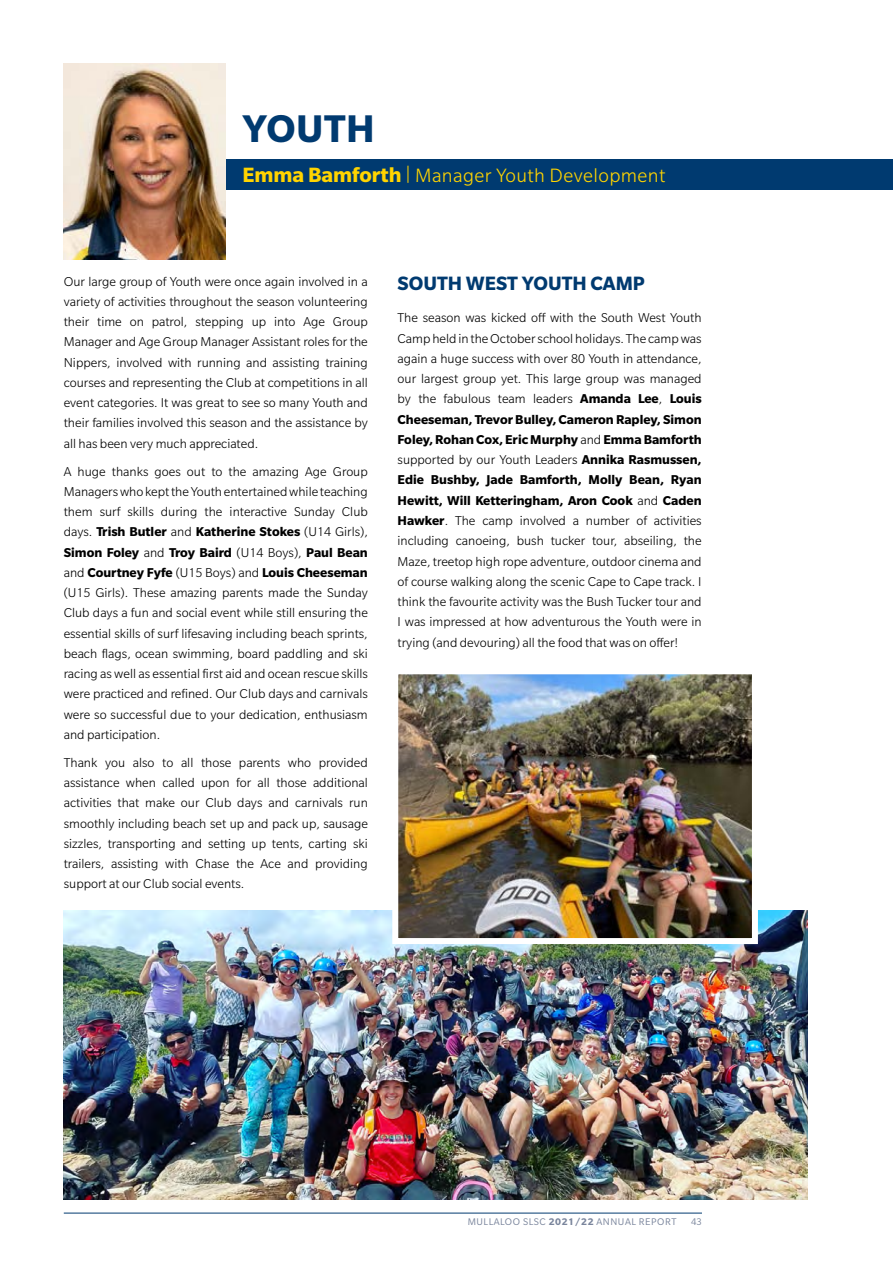
<style>
.page{position:relative;width:893px;height:1263px;background:#fff}
.page>*{position:absolute;margin:0;border:0;box-sizing:border-box;transform-origin:0 0}
.t1{font:700 42px "Slate Std";letter-spacing:.01em;color:#003a70}
.t2{font:300 21px "Slate Std";letter-spacing:.02em;color:#ffd400}
.t3{font:700 21px "Slate Std";color:#003a70}
.t4{font:300 13.95px/20.2px "Slate Std";color:#000;text-align:justify}
.t5{font:10.5px "Slate Std";letter-spacing:.05em;color:#7a859c}
.s1{font-weight:700;font-size:22.5px}
.s2{font-weight:700}
</style>
<div class="page">
<hr style="left:64px;top:1213px;width:638px;height:1px;background:#003a70">
<div style="left:191px;top:159px;width:702px;height:31px;background:#003a70"></div>
<img style="left:64px;top:64px;width:161px;height:195px">
<img style="left:64px;top:910px;width:744px;height:289px">
<img style="left:399px;top:675px;width:352px;height:262px">
<div style="left:392px;top:668px;width:366px;height:276px;border:6px solid #fff"></div>
<h1 class="t1" style="left:243px;top:106px;width:134px">YOUTH</h1>
<h2 class="t2" style="left:243px;top:164px;width:424px"><span class="s1">Emma Bamforth</span> | Manager Youth Development</h2>
<p class="t4" style="left:64px;top:271px;width:306px">Our large group of Youth were once again involved in a variety of activities throughout the season volunteering their time on patrol, stepping up into Age Group Manager and Age Group Manager Assistant roles for the Nippers, involved with running and assisting training courses and representing the Club at competitions in all event categories. It was great to see so many Youth and their families involved this season and the assistance by all has been very much appreciated.</p>
<p class="t4" style="left:64px;top:461px;width:306px">A huge thanks goes out to the amazing Age Group Managers who kept the Youth entertained while teaching them surf skills during the interactive Sunday Club days. <span class="s2">Trish Butler</span> and <span class="s2">Katherine Stokes</span> (U14 Girls), <span class="s2">Simon Foley</span> and <span class="s2">Troy Baird</span> (U14 Boys), <span class="s2">Paul Bean </span>and <span class="s2">Courtney Fyfe</span> (U15 Boys) and <span class="s2">Louis Cheeseman </span>(U15 Girls). These amazing parents made the Sunday Club days a fun and social event while still ensuring the essential skills of surf lifesaving including beach sprints, beach flags, ocean swimming, board paddling and ski racing as well as essential first aid and ocean rescue skills were practiced and refined. Our Club days and carnivals were so successful due to your dedication, enthusiasm and participation.</p>
<p class="t4" style="left:64px;top:752px;width:306px">Thank you also to all those parents who provided assistance when called upon for all those additional activities that make our Club days and carnivals run smoothly including beach set up and pack up, sausage sizzles, transporting and setting up tents, carting ski trailers, assisting with Chase the Ace and providing support at our Club social events.</p>
<h2 class="t3" style="left:398px;top:272px;width:249px">SOUTH WEST YOUTH CAMP</h2>
<p class="t4" style="left:398px;top:308px;width:306px">The season was kicked off with the South West Youth Camp held in the October school holidays. The camp was again a huge success with over 80 Youth in attendance, our largest group yet. This large group was managed by the fabulous team leaders <span class="s2">Amanda Lee</span>, <span class="s2">Louis Cheeseman, Trevor Bulley, Cameron Rapley, Simon Foley, Rohan Cox, Eric Murphy</span> and <span class="s2">Emma Bamforth </span>supported by our Youth Leaders <span class="s2">Annika Rasmussen, Edie Bushby, Jade Bamforth, Molly Bean, Ryan Hewitt, Will Ketteringham, Aron Cook</span> and <span class="s2">Caden Hawker</span>. The camp involved a number of activities including canoeing, bush tucker tour, abseiling, the Maze, treetop high rope adventure, outdoor cinema and of course walking along the scenic Cape to Cape track. I think the favourite activity was the Bush Tucker tour and I was impressed at how adventurous the Youth were in trying (and devouring) all the food that was on offer!</p>
<p class="t5" style="left:468px;top:1216px;width:210px">MULLALOO SLSC <span class="s2">2021/22</span> ANNUAL REPORT</p>
<p class="t5" style="left:691px;top:1216px;width:12px">43</p>
</div>
